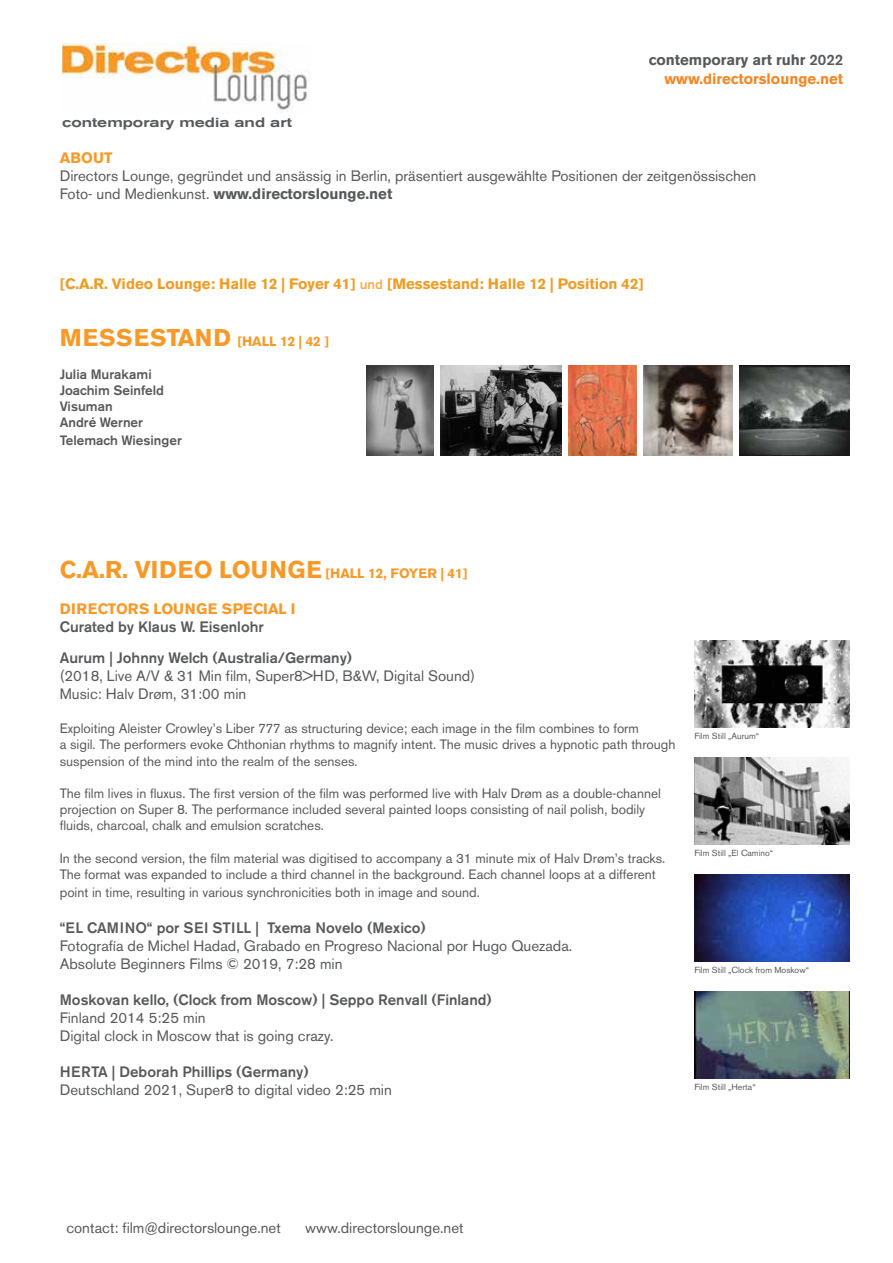
<style>
.page{position:relative;width:893px;height:1263px;background:#fff}
.page>*{position:absolute;margin:0;border:0;box-sizing:border-box;transform-origin:0 0}
.t1{font:700 24px "Akzidenz Grotesk BE";letter-spacing:.02em;color:#f89927}
.t2{font:15px/18px "Akzidenz Grotesk BE";color:#58595b}
.t3{font:500 15px/30.6px "Akzidenz Grotesk BE";color:#58595b}
.t4{font:700 15px "Akzidenz Grotesk BE";color:#ef9c25}
.t5{font:700 15px/18.5px "Akzidenz Grotesk BE";color:#f68622;text-align:right}
.t6{font:700 15px "Akzidenz Grotesk BE";letter-spacing:.02em;color:#f89927}
.t7{font:700 15px "Akzidenz Grotesk BE";color:#f89927}
.t8{font:13.5px/16.2px "Akzidenz Grotesk BE";color:#58595b}
.t9{font:500 13.5px/16.2px "Akzidenz Grotesk BE";color:#58595b}
.t10{font:500 expanded 13.5px "Akzidenz Grotesk BE";color:#58595b}
.t11{font:700 13.5px "Akzidenz Grotesk BE";color:#f89927}
.t12{font:8.7px "Akzidenz Grotesk BE";color:#58595b}
.s1{color:#58595b}
.s2{font-weight:500;color:#58595b}
.s3{font-weight:700}
.s4{font-weight:500;font-size:13.5px;color:#faac52}
.s5{font-size:24px}
.s6{font-size:13.5px}
</style>
<div class="page">
<img style="left:62px;top:43px;width:248px;height:70px">
<img style="left:694px;top:640px;width:155px;height:87px">
<img style="left:694px;top:757px;width:155px;height:87px">
<img style="left:694px;top:874px;width:155px;height:87px">
<img style="left:694px;top:991px;width:155px;height:87px">
<img style="left:440px;top:366px;width:122px;height:90px">
<img style="left:366px;top:366px;width:67px;height:90px">
<img style="left:643px;top:366px;width:90px;height:90px">
<img style="left:569px;top:366px;width:67px;height:90px">
<img style="left:740px;top:366px;width:109px;height:90px">
<p class="t10" style="left:62px;top:115px;width:231px">contemporary media and art</p>
<p class="t5" style="left:649px;top:51px;width:196px"><span class="s1">contemporary art ruhr</span> <span class="s2">2022 </span>www.directorslounge.net</p>
<p class="t7" style="left:60px;top:149px;width:54px">ABOUT</p>
<p class="t2" style="left:60px;top:166px;width:698px">Directors Lounge, gegründet und ansässig in Berlin, präsentiert ausgewählte Positionen der zeitgenössischen<br>Foto- und Medienkunst. <span class="s3">www.directorslounge.net</span></p>
<p class="t4" style="left:60px;top:275px;width:585px">[C.A.R. Video Lounge: Halle 12 | Foyer 41] <span class="s4">und</span> [Messestand: Halle 12 | Position 42]</p>
<p class="t11" style="left:60px;top:334px;width:271px"><span class="s5">MESSESTAND</span> [HALL 12 | 42 ]</p>
<p class="t9" style="left:60px;top:366px;width:106px">Julia Murakami<br>Joachim Seinfeld<br>Visuman<br>André Werner</p>
<p class="t9" style="left:60px;top:432px;width:124px">Telemach Wiesinger</p>
<h1 class="t1" style="left:60px;top:556px;width:409px">C.A.R. VIDEO LOUNGE <span class="s6">[HALL 12, FOYER | 41]</span></h1>
<p class="t6" style="left:60px;top:600px;width:237px">DIRECTORS LOUNGE SPECIAL I</p>
<p class="t3" style="left:60px;top:612px;width:294px">Curated by Klaus W. Eisenlohr<br>Aurum | Johnny Welch (Australia/Germany)</p>
<p class="t2" style="left:60px;top:667px;width:417px">(2018, Live A/V &amp; 31 Min film, Super8&gt;HD, B&amp;W, Digital Sound)<br>Music: Halv Drøm, 31:00 min</p>
<p class="t8" style="left:60px;top:720px;width:617px">Exploiting Aleister Crowley’s Liber 777 as structuring device; each image in the film combines to form<br>a sigil. The performers evoke Chthonian rhythms to magnify intent. The music drives a hypnotic path through suspension of the mind into the realm of the senses.</p>
<p class="t8" style="left:60px;top:785px;width:603px">The film lives in fluxus. The first version of the film was performed live with Halv Drøm as a double-channel projection on Super 8. The performance included several painted loops consisting of nail polish, bodily fluids, charcoal, chalk and emulsion scratches.</p>
<p class="t8" style="left:60px;top:850px;width:607px">In the second version, the film material was digitised to accompany a 31 minute mix of Halv Drøm’s tracks.<br>The format was expanded to include a third channel in the background. Each channel loops at a different</p>
<p class="t8" style="left:60px;top:884px;width:422px">point in time, resulting in various synchronicities both in image and sound.</p>
<p class="t3" style="left:60px;top:912px;width:367px">“EL CAMINO“ por SEI STILL | Txema Novelo (Mexico)</p>
<p class="t2" style="left:60px;top:937px;width:514px">Fotografía de Michel Hadad, Grabado en Progreso Nacional por Hugo Quezada.<br>Absolute Beginners Films © 2019, 7:28 min</p>
<p class="t3" style="left:60px;top:984px;width:434px">Moskovan kello, (Clock from Moscow) | Seppo Renvall (Finland)</p>
<p class="t2" style="left:60px;top:1009px;width:275px">Finland 2014 5:25 min<br>Digital clock in Moscow that is going crazy.</p>
<p class="t3" style="left:60px;top:1056px;width:251px">HERTA | Deborah Phillips (Germany)</p>
<p class="t2" style="left:60px;top:1081px;width:334px">Deutschland 2021, Super8 to digital video 2:25 min</p>
<p class="t12" style="left:694px;top:731px;width:66px">Film Still „Aurum“</p>
<p class="t12" style="left:694px;top:848px;width:80px">Film Still „El Camino“</p>
<p class="t12" style="left:694px;top:965px;width:116px">Film Still „Clock from Moskow“</p>
<p class="t12" style="left:694px;top:1082px;width:63px">Film Still „Herta“</p>
<p class="t2" style="left:66px;top:1218px;width:216px">contact: film@directorslounge.net</p>
<p class="t2" style="left:305px;top:1218px;width:160px">www.directorslounge.net</p>
</div>
